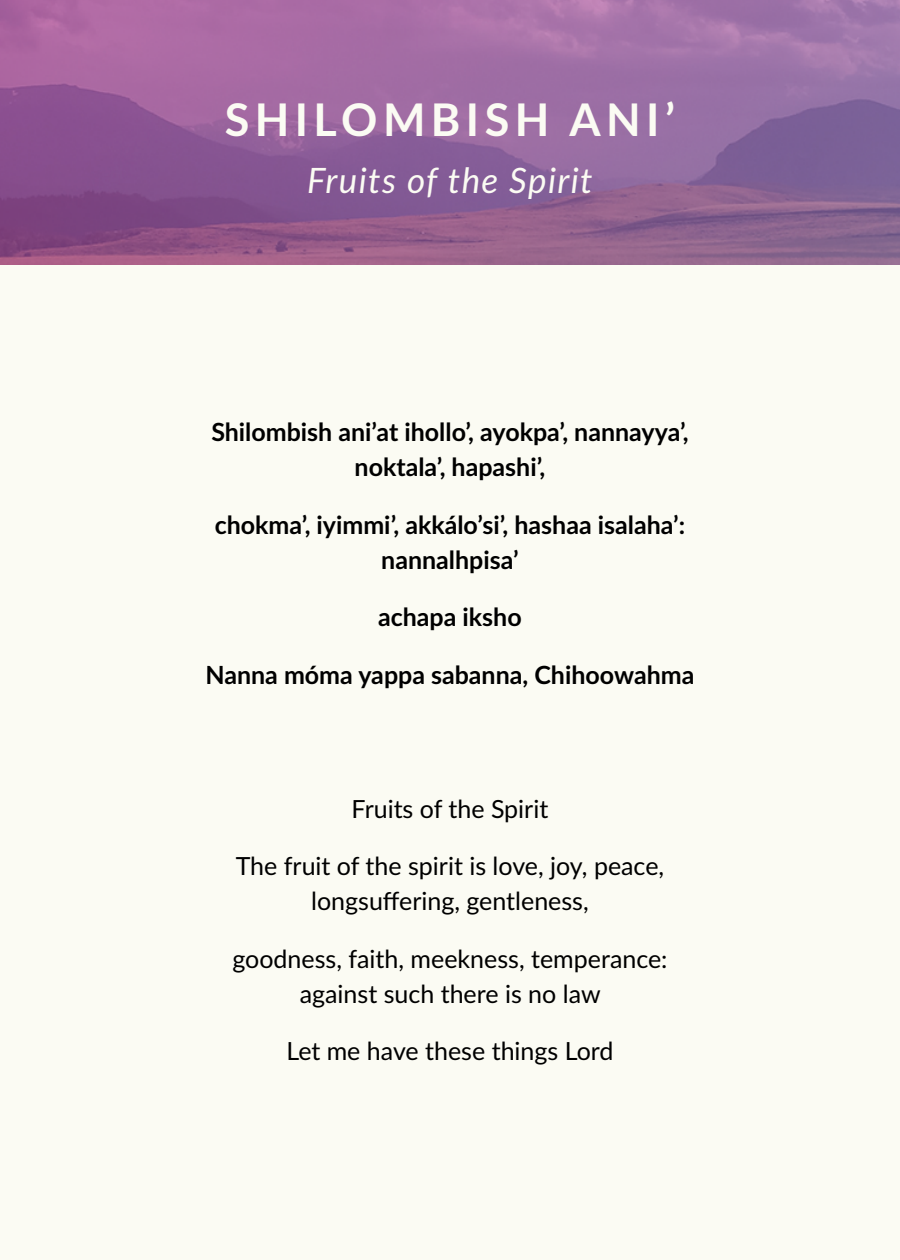
<style>
.page{position:relative;width:900px;height:1260px;background:#fbfbf3}
.page>*{position:absolute;margin:0;border:0;box-sizing:border-box;transform-origin:0 0}
.t1{font:700 45px "Lato";letter-spacing:.12em;color:#fbfbf3}
.t2{font:italic 35px "Lato";letter-spacing:.04em;color:#fbfbf3}
.t3{font:25px/35px "Lato";color:#000;text-align:center}
.t4{font:700 25px/35px "Lato";color:#000;text-align:center}
</style>
<div class="page">
<img style="left:0;top:0;width:900px;height:265px">
<h1 class="t1" style="left:225px;top:87px;width:452px">SHILOMBISH ANI’</h1>
<h2 class="t2" style="left:307px;top:155px;width:287px">Fruits of the Spirit</h2>
<p class="t4" style="left:211px;top:414px;width:479px">Shilombish ani’at ihollo’, ayokpa’, nannayya’, noktala’, hapashi’,</p>
<p class="t4" style="left:215px;top:506px;width:472px">chokma’, iyimmi’, akkálo’si’, hashaa isalaha’: nannalhpisa’</p>
<p class="t4" style="left:378px;top:599px;width:145px">achapa iksho</p>
<p class="t4" style="left:205px;top:656px;width:490px">Nanna móma yappa sabanna, Chihoowahma</p>
<p class="t3" style="left:352px;top:790px;width:198px">Fruits of the Spirit</p>
<p class="t3" style="left:236px;top:847px;width:430px">The fruit of the spirit is love, joy, peace, longsuffering, gentleness,</p>
<p class="t3" style="left:232px;top:940px;width:437px">goodness, faith, meekness, temperance: against such there is no law</p>
<p class="t3" style="left:286px;top:1032px;width:329px">Let me have these things Lord</p>
</div>
